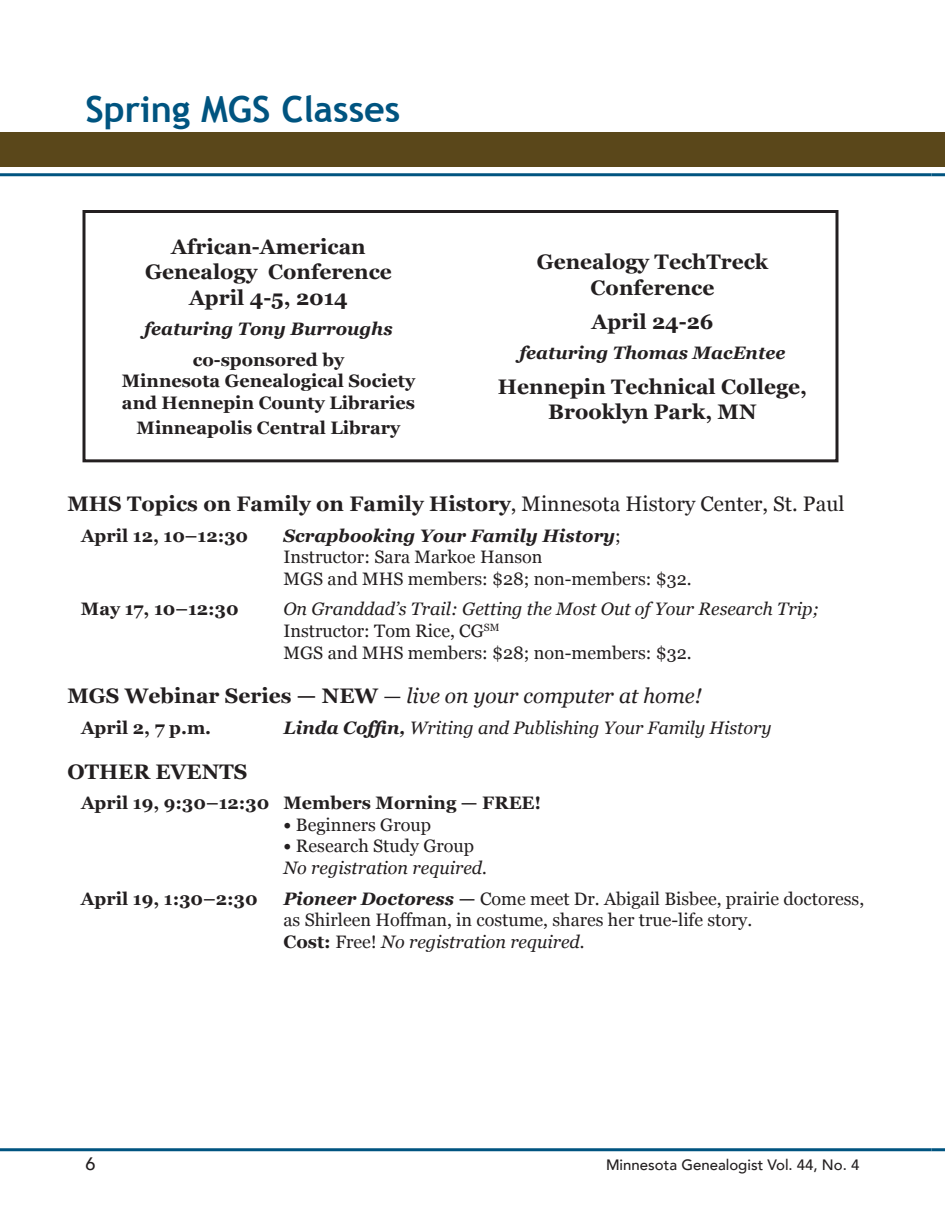
<style>
.page{position:relative;width:945px;height:1215px;background:#fff}
.page>*{position:absolute;margin:0;border:0;box-sizing:border-box;transform-origin:0 0}
.t1{font:700 36px "Trebuchet MS";color:#005480}
.t2{font:700 21px/25.2px "Georgia";color:#231f20;text-align:center}
.t3{font:italic 21px "Georgia";color:#231f20}
.t4{font:18px/21.6px "Georgia";color:#231f20}
.t5{font:700 18px/21.6px "Georgia";color:#231f20;text-align:center}
.t6{font:italic 18px/21.6px "Georgia";color:#231f20}
.t7{font:italic 700 18px "Georgia";color:#231f20}
.t8{font:500 18px "Avenir";color:#231f20}
.t9{font:500 15px "Avenir";color:#231f20}
.s1{font-weight:400}
.s2{font-weight:700;font-style:italic}
.s3{font-style:italic}
.s4{font-weight:700;font-style:normal}
.s5{font-style:normal}
.s6{font-weight:700}
</style>
<div class="page">
<div style="left:932px;top:133px;width:13px;height:34px;background:#5a471a"></div>
<div style="left:0;top:133px;width:932px;height:34px;background:#5a471a"></div>
<hr style="left:0;top:173px;width:932px;height:3px;background:#005480">
<svg style="left:932px;top:173px;width:13px;height:3px"></svg>
<hr style="left:0;top:1148px;width:932px;height:3px;background:#005480">
<svg style="left:932px;top:1148px;width:13px;height:3px"></svg>
<svg style="left:82px;top:210px;width:757px;height:253px"></svg>
<h1 class="t1" style="left:86px;top:86px;width:316px">Spring MGS Classes</h1>
<p class="t2" style="left:145px;top:233px;width:248px">African-American<br>Genealogy Conference<br>April 4-5, 2014</p>
<p class="t7" style="left:144px;top:315px;width:250px">featuring Tony Burroughs</p>
<p class="t5" style="left:122px;top:348px;width:295px">co-sponsored by<br>Minnesota Genealogical Society and Hennepin County Libraries</p>
<p class="t5" style="left:137px;top:416px;width:265px">Minneapolis Central Library</p>
<p class="t2" style="left:537px;top:248px;width:233px">Genealogy TechTreck<br>Conference</p>
<p class="t2" style="left:591px;top:308px;width:124px">April 24-26</p>
<p class="t7" style="left:519px;top:340px;width:268px">featuring Thomas MacEntee</p>
<p class="t2" style="left:498px;top:373px;width:311px">Hennepin Technical College,<br>Brooklyn Park, MN</p>
<p class="t2" style="left:68px;top:490px;width:778px">MHS Topics on Family on Family History<span class="s1">, Minnesota History Center, St. Paul</span></p>
<p class="t5" style="left:81px;top:524px;width:169px">April 12, 10–12:30</p>
<p class="t4" style="left:283px;top:524px;width:410px"><span class="s2">Scrapbooking Your Family History</span>;<br>Instructor: Sara Markoe Hanson<br>MGS and MHS members: $28; non-members: $32.</p>
<p class="t5" style="left:81px;top:597px;width:159px">May 17, 10–12:30</p>
<p class="t4" style="left:283px;top:598px;width:537px"><span class="s3">On Granddad’s Trail: Getting the Most Out of Your Research Trip;<br></span>Instructor: Tom Rice, CG<sup>SM<br></sup>MGS and MHS members: $28; non-members: $32.</p>
<p class="t3" style="left:68px;top:681px;width:636px"><span class="s4">MGS Webinar Series — NEW</span> <span class="s5">—</span> live on your computer at home!</p>
<p class="t5" style="left:81px;top:716px;width:132px">April 2, 7 p.m.</p>
<p class="t6" style="left:284px;top:716px;width:490px"><span class="s6">Linda Coffin,</span> Writing and Publishing Your Family History</p>
<p class="t2" style="left:68px;top:758px;width:181px">OTHER EVENTS</p>
<p class="t5" style="left:81px;top:791px;width:462px">April 19, 9:30–12:30 Members Morning — FREE!</p>
<p class="t4" style="left:284px;top:813px;width:149px"><span class="s6">•</span> Beginners Group</p>
<p class="t6" style="left:283px;top:835px;width:205px"><span class="s4">•</span> <span class="s5">Research Study Group<br></span>No registration required.</p>
<p class="t5" style="left:81px;top:887px;width:178px">April 19, 1:30–2:30</p>
<p class="t4" style="left:283px;top:887px;width:582px"><span class="s2">Pioneer Doctoress</span> <span class="s6">—</span> Come meet Dr. Abigail Bisbee, prairie doctoress, as Shirleen Hoffman, in costume, shares her true-life story.<br><span class="s6">Cost:</span> Free! <span class="s3">No registration required.</span></p>
<p class="t8" style="left:86px;top:1148px;width:12px">6</p>
<p class="t9" style="left:606px;top:1152px;width:255px">Minnesota Genealogist Vol. 44, No. 4</p>
</div>
